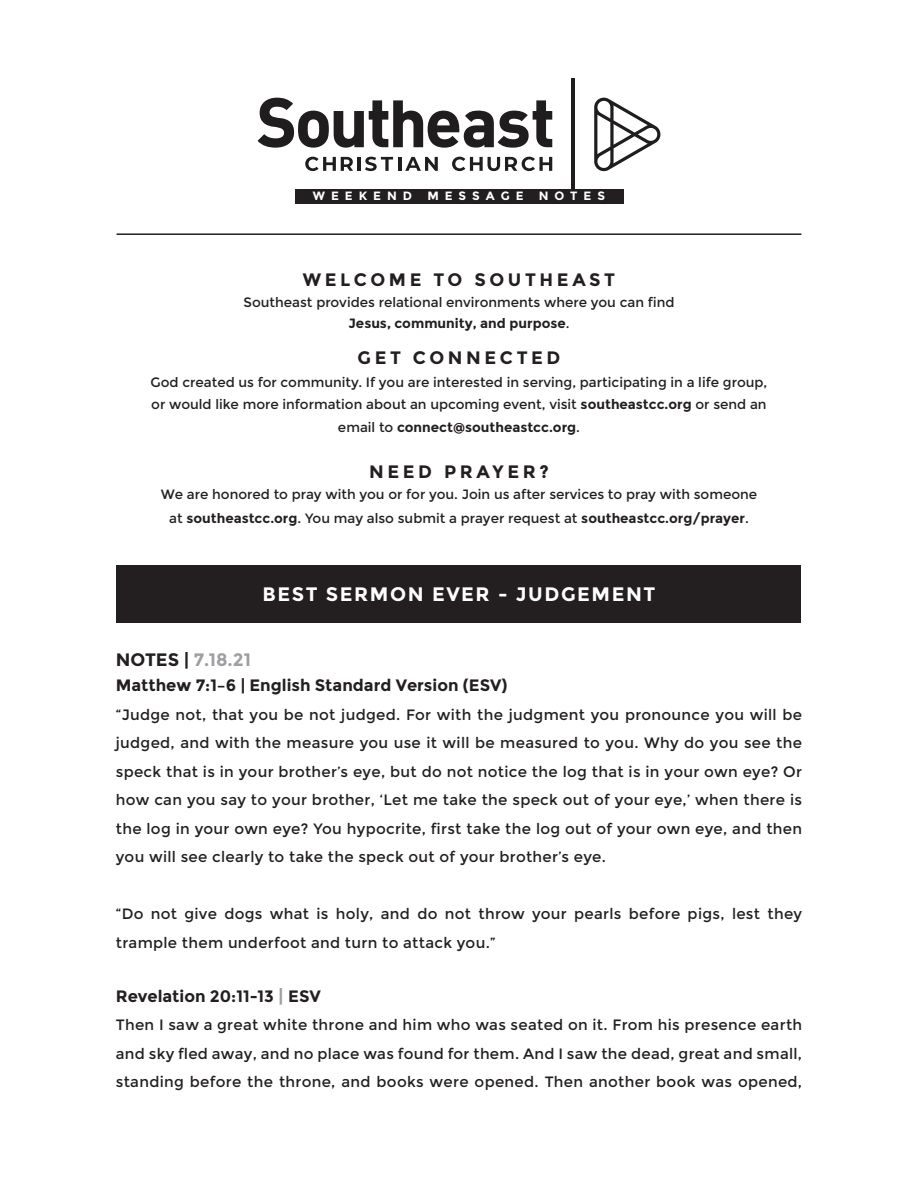
<style>
.page{position:relative;width:918px;height:1188px;background:#fff}
.page>*{position:absolute;margin:0;border:0;box-sizing:border-box;transform-origin:0 0}
.t1{font:700 19.5px "Montserrat";letter-spacing:.08em;color:#fff}
.t2{font:700 18px "Montserrat";letter-spacing:.2em;color:#231f20}
.t3{font:700 18px "Montserrat";color:#9d9fa2}
.t4{font:700 16.5px "Montserrat";color:#231f20}
.t5{font:15px/28.5px "Montserrat";letter-spacing:.02em;color:#231f20;text-align:justify}
.t6{font:13.5px/22.5px "Montserrat";color:#231f20;text-align:center}
.t7{font:700 12px "Montserrat";letter-spacing:.5em;color:#fff}
.s1{font-weight:700}
.s2{color:#231f20}
.s3{font-size:18px;color:#9d9fa2}
</style>
<div class="page">
<div style="left:117px;top:566px;width:684px;height:57px;background:#231f20"></div>
<hr style="left:117px;top:233px;width:684px;height:2px;background:#231f20">
<hr style="left:572px;top:78px;width:3px;height:112px;background:#201d1e">
<svg style="left:305px;top:157px;width:48px;height:14px"></svg>
<hr style="left:357px;top:157px;width:4px;height:14px;background:#201d1e">
<svg style="left:365px;top:157px;width:28px;height:14px"></svg>
<hr style="left:398px;top:157px;width:3px;height:14px;background:#201d1e">
<svg style="left:405px;top:157px;width:33px;height:14px"></svg>
<svg style="left:452px;top:157px;width:100px;height:14px"></svg>
<svg style="left:258px;top:98px;width:294px;height:50px"></svg>
<svg style="left:594px;top:98px;width:66px;height:73px"></svg>
<div style="left:295px;top:189px;width:328px;height:14px;background:#231f20"></div>
<p class="t7" style="left:313px;top:189px;width:101px">WEEKEND</p>
<p class="t7" style="left:427px;top:189px;width:98px">MESSAGE</p>
<p class="t7" style="left:539px;top:189px;width:68px">NOTES</p>
<p class="t2" style="left:303px;top:269px;width:314px">WELCOME TO SOUTHEAST</p>
<p class="t6" style="left:244px;top:292px;width:432px;line-height:21px">Southeast provides relational environments where you can find<br><span class="s1">Jesus, community, and purpose</span>.</p>
<p class="t2" style="left:358px;top:347px;width:204px">GET CONNECTED</p>
<p class="t6" style="left:151px;top:371px;width:618px">God created us for community. If you are interested in serving, participating in a life group, or would like more information about an upcoming event, visit <span class="s1">southeastcc.org</span> or send an email to <span class="s1">connect@southeastcc.org</span>.</p>
<p class="t2" style="left:369px;top:461px;width:181px">NEED PRAYER?</p>
<p class="t6" style="left:161px;top:482px;width:598px;line-height:24.6px">We are honored to pray with you or for you. Join us after services to pray with someone at <span class="s1">southeastcc.org</span>. You may also submit a prayer request at <span class="s1">southeastcc.org/prayer</span>.</p>
<h1 class="t1" style="left:263px;top:582px;width:394px">BEST SERMON EVER - JUDGEMENT</h1>
<p class="t3" style="left:116px;top:648px;width:137px"><span class="s2">NOTES |</span> 7.18.21</p>
<p class="t4" style="left:116px;top:675px;width:393px">Matthew 7:1–6 | English Standard Version (ESV)</p>
<p class="t5" style="left:116px;top:700px;width:688px">“Judge not, that you be not judged. For with the judgment you pronounce you will be judged, and with the measure you use it will be measured to you. Why do you see the speck that is in your brother’s eye, but do not notice the log that is in your own eye? Or how can you say to your brother, ‘Let me take the speck out of your eye,’ when there is the log in your own eye? You hypocrite, first take the log out of your own eye, and then you will see clearly to take the speck out of your brother’s eye.</p>
<p class="t5" style="left:116px;top:900px;width:688px">“Do not give dogs what is holy, and do not throw your pearls before pigs, lest they trample them underfoot and turn to attack you.”</p>
<p class="t4" style="left:116px;top:986px;width:207px">Revelation 20:11-13 <span class="s3">|</span> ESV</p>
<p class="t5" style="left:116px;top:1011px;width:688px">Then I saw a great white throne and him who was seated on it. From his presence earth and sky fled away, and no place was found for them. And I saw the dead, great and small, standing before the throne, and books were opened. Then another book was opened,</p>
</div>
